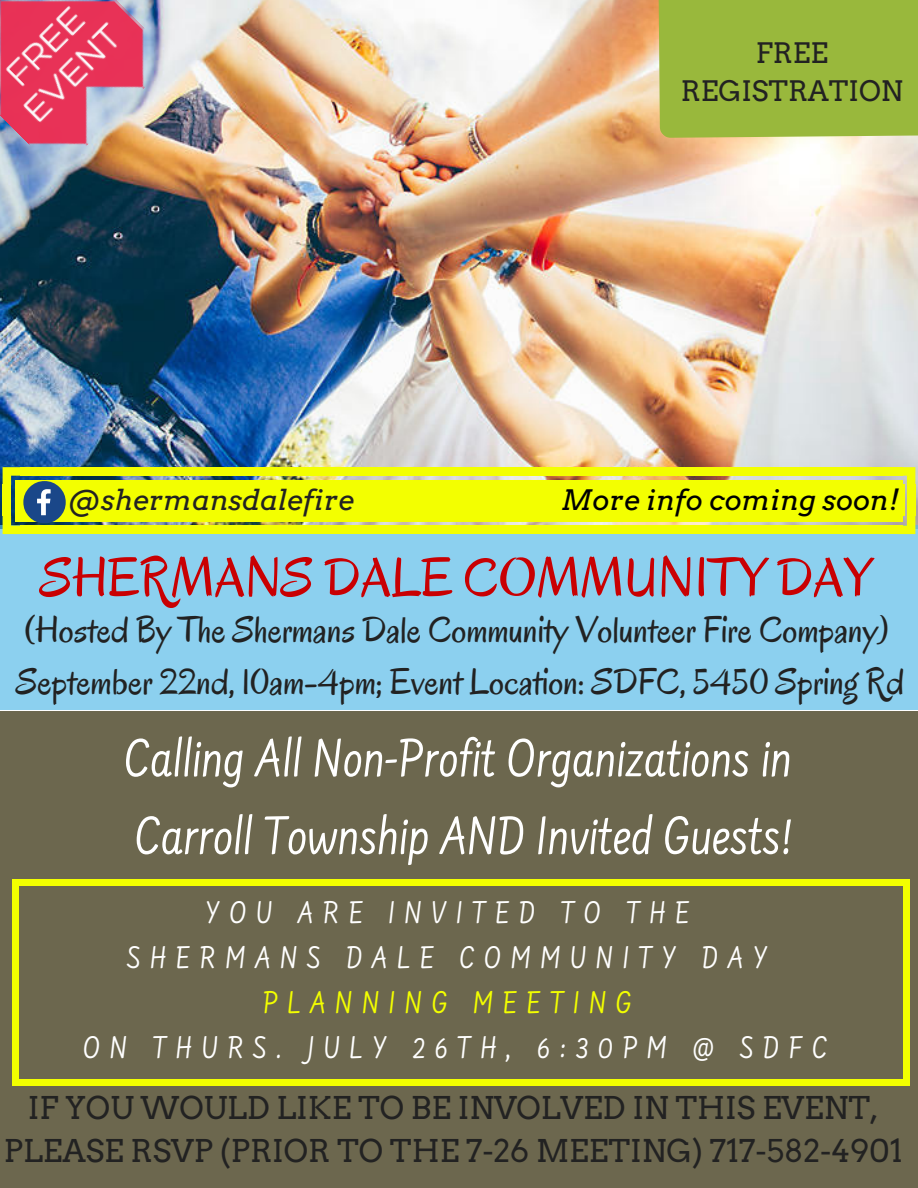
<style>
.page{position:relative;width:918px;height:1188px;background:#fff}
.page>*{position:absolute;margin:0;border:0;box-sizing:border-box;transform-origin:0 0}
.t1{font:55.95px/77.7px "Farsan";color:#fff}
.t2{font:55.95px "Oregano";color:#c90002}
.t3{font:37.35px/51.8px "Oregano";color:#222}
.t4{font:32.7px/45px "Farsan";letter-spacing:.29em;color:#fff;text-align:center}
.t5{font:32.7px "Farsan";letter-spacing:.29em;color:#f3ff00}
.t6{font:31.2px/42.8px "Arvo";color:#222;text-align:center}
.t7{font:italic 28.05px "Arvo";color:#000}
.t8{font:italic 28.05px "Arvo";color:#222}
.t9{font:28.05px/38.2px "Arvo";color:#222;text-align:center}
</style>
<div class="page">
<div style="left:0;top:711px;width:918px;height:477px;background:#6c674e"></div>
<img style="left:0;top:0;width:918px;height:526px">
<div style="left:0;top:526px;width:918px;height:183px;background:#8cd0ef"></div>
<div style="left:4px;top:705px;width:910px;height:5px;background:#8cd0ef"></div>
<img style="left:0;top:0;width:173px;height:172px">
<div style="left:15px;top:484px;width:889px;height:32px;background:#f3ff00"></div>
<svg style="left:897px;top:516px;width:21px;height:18px"></svg>
<div style="left:907px;top:484px;width:8px;height:32px;background:#f3ff00"></div>
<div style="left:20px;top:526px;width:882px;height:8px;background:#f3ff00"></div>
<div style="left:20px;top:516px;width:880px;height:5px;background:#f3ff00"></div>
<svg style="left:897px;top:467px;width:18px;height:18px"></svg>
<div style="left:20px;top:467px;width:882px;height:9px;background:#f3ff00"></div>
<div style="left:20px;top:480px;width:880px;height:5px;background:#f3ff00"></div>
<svg style="left:0;top:467px;width:66px;height:67px"></svg>
<svg style="left:531px;top:0;width:387px;height:265px;background:#d0c486"></svg>
<svg style="left:904px;top:1079px;width:6px;height:6px"></svg>
<div style="left:13px;top:885px;width:6px;height:194px;background:#f3ff00"></div>
<svg style="left:13px;top:1079px;width:6px;height:6px"></svg>
<div style="left:904px;top:885px;width:6px;height:194px;background:#f3ff00"></div>
<div style="left:19px;top:1079px;width:885px;height:6px;background:#f3ff00"></div>
<svg style="left:904px;top:879px;width:6px;height:6px"></svg>
<svg style="left:13px;top:879px;width:6px;height:6px"></svg>
<div style="left:19px;top:879px;width:885px;height:6px;background:#f3ff00"></div>
<p class="t8" style="left:69px;top:483px;width:287px">@shermansdalefire</p>
<p class="t9" style="left:681px;top:34px;width:224px">FREE<br>REGISTRATION</p>
<p class="t7" style="left:561px;top:483px;width:340px">More info coming soon!</p>
<h1 class="t2" style="left:40px;top:542px;width:833px">SHERMANS DALE COMMUNITY DAY</h1>
<p class="t3" style="left:16px;top:605px;width:890px">(Hosted By The Shermans Dale Community Volunteer Fire Company)<br>September 22nd, 10am-4pm; Event Location: SDFC, 5450 Spring Rd</p>
<h1 class="t1" style="left:124px;top:726px;width:670px">Calling All Non-Profit Organizations in<br>Carroll Township AND Invited Guests!</h1>
<p class="t4" style="left:127px;top:893px;width:642px">YOU ARE INVITED TO THE<br>SHERMANS DALE COMMUNITY DAY</p>
<p class="t5" style="left:263px;top:989px;width:370px">PLANNING MEETING</p>
<p class="t4" style="left:83px;top:1028px;width:746px">ON THURS. JULY 26TH, 6:30PM @ SDFC</p>
<p class="t6" style="left:4px;top:1087px;width:900px">IF YOU WOULD LIKE TO BE INVOLVED IN THIS EVENT,<br>PLEASE RSVP (PRIOR TO THE 7-26 MEETING) 717-582-4901</p>
</div>
